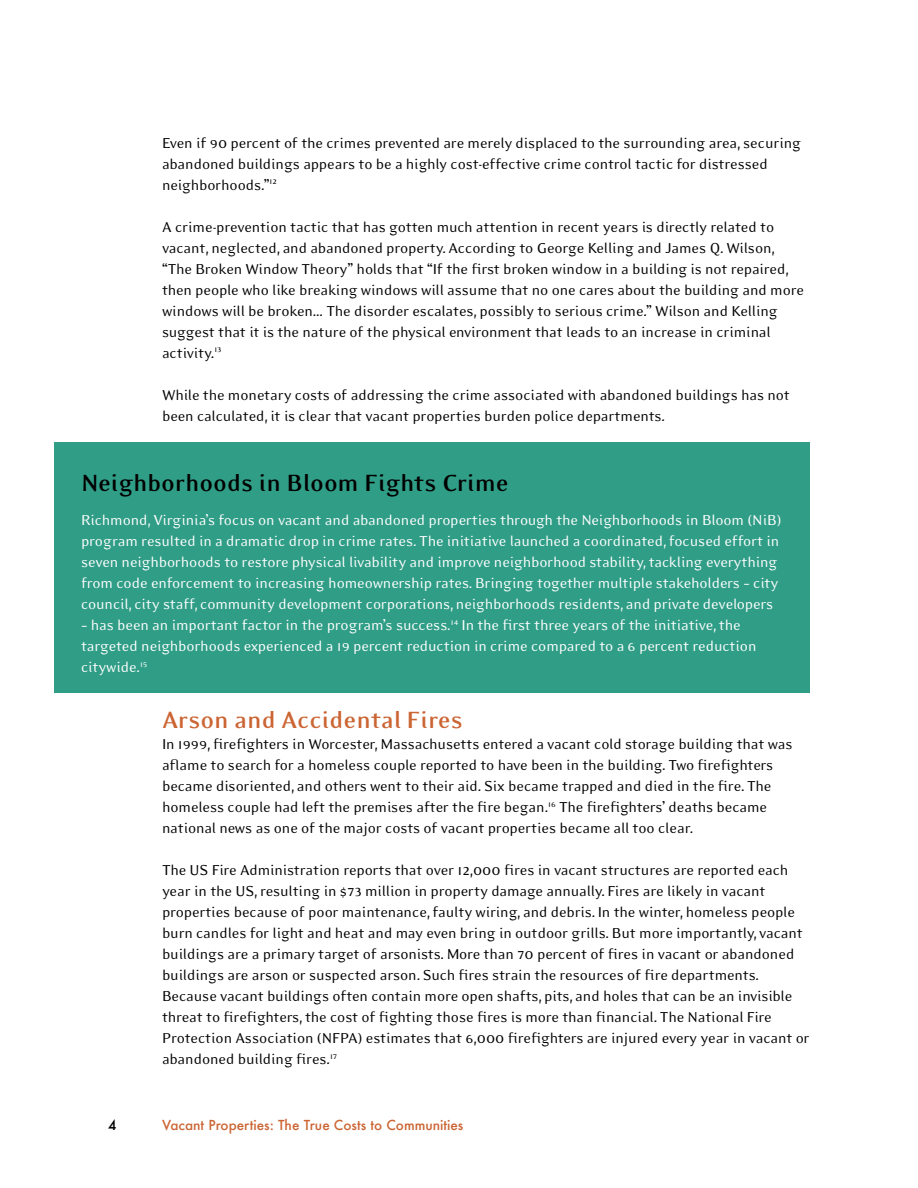
<style>
.page{position:relative;width:918px;height:1188px;background:#fff}
.page>*{position:absolute;margin:0;border:0;box-sizing:border-box;transform-origin:0 0}
.t1{font:700 27px "Eidetic Modern";color:#000}
.t2{font:700 27px "Eidetic Modern";color:#cc6534}
.Body_Text_2{font:16.5px/21px "Eidetic Modern";letter-spacing:-.01em;color:#000}
.t3{font:16.5px/21px "Eidetic Modern";letter-spacing:-.01em;color:#fff}
.t4{font:500 13.5px "Futura";color:#cc6534}
.t5{font:500 13.5px "Futura";color:#000}
</style>
<div class="page">
<div style="left:54px;top:443px;width:756px;height:250px;background:#309d86"></div>
<p class="Body_Text_2" style="left:162px;top:132px;width:641px">Even if 90 percent of the crimes prevented are merely displaced to the surrounding area, securing abandoned buildings appears to be a highly cost-effective crime control tactic for distressed neighborhoods.”<sup>12</sup></p>
<p class="Body_Text_2" style="left:162px;top:216px;width:643px">A crime-prevention tactic that has gotten much attention in recent years is directly related to vacant, neglected, and abandoned property. According to George Kelling and James Q. Wilson, “The Broken Window Theory” holds that “If the first broken window in a building is not repaired, then people who like breaking windows will assume that no one cares about the building and more windows will be broken… The disorder escalates, possibly to serious crime.” Wilson and Kelling suggest that it is the nature of the physical environment that leads to an increase in criminal activity.<sup>13</sup></p>
<p class="Body_Text_2" style="left:162px;top:384px;width:629px">While the monetary costs of addressing the crime associated with abandoned buildings has not been calculated, it is clear that vacant properties burden police departments.</p>
<p class="t1" style="left:81px;top:469px;width:429px">Neighborhoods in Bloom Fights Crime</p>
<p class="t3" style="left:81px;top:510px;width:702px">Richmond, Virginia’s focus on vacant and abandoned properties through the Neighborhoods in Bloom (NiB) program resulted in a dramatic drop in crime rates. The initiative launched a coordinated, focused effort in seven neighborhoods to restore physical livability and improve neighborhood stability, tackling everything from code enforcement to increasing homeownership rates. Bringing together multiple stakeholders – city council, city staff, community development corporations, neighborhoods residents, and private developers</p>
<p class="t3" style="left:81px;top:615px;width:677px">– has been an important factor in the program’s success.<sup>14</sup> In the first three years of the initiative, the targeted neighborhoods experienced a 19 percent reduction in crime compared to a 6 percent reduction citywide.<sup>15</sup></p>
<p class="t2" style="left:162px;top:706px;width:302px">Arson and Accidental Fires</p>
<p class="Body_Text_2" style="left:162px;top:734px;width:632px">In 1999, firefighters in Worcester, Massachusetts entered a vacant cold storage building that was aflame to search for a homeless couple reported to have been in the building. Two firefighters became disoriented, and others went to their aid. Six became trapped and died in the fire. The homeless couple had left the premises after the fire began.<sup>16</sup> The firefighters’ deaths became national news as one of the major costs of vacant properties became all too clear.</p>
<p class="Body_Text_2" style="left:162px;top:860px;width:649px">The US Fire Administration reports that over 12,000 fires in vacant structures are reported each year in the US, resulting in $73 million in property damage annually. Fires are likely in vacant properties because of poor maintenance, faulty wiring, and debris. In the winter, homeless people burn candles for light and heat and may even bring in outdoor grills. But more importantly, vacant buildings are a primary target of arsonists. More than 70 percent of fires in vacant or abandoned buildings are arson or suspected arson. Such fires strain the resources of fire departments.<br>Because vacant buildings often contain more open shafts, pits, and holes that can be an invisible threat to firefighters, the cost of fighting those fires is more than financial. The National Fire Protection Association (NFPA) estimates that 6,000 firefighters are injured every year in vacant or abandoned building fires.<sup>17</sup></p>
<p class="t5" style="left:108px;top:1116px;width:10px">4</p>
<p class="t4" style="left:162px;top:1116px;width:303px">Vacant Properties: The True Costs to Communities</p>
</div>
